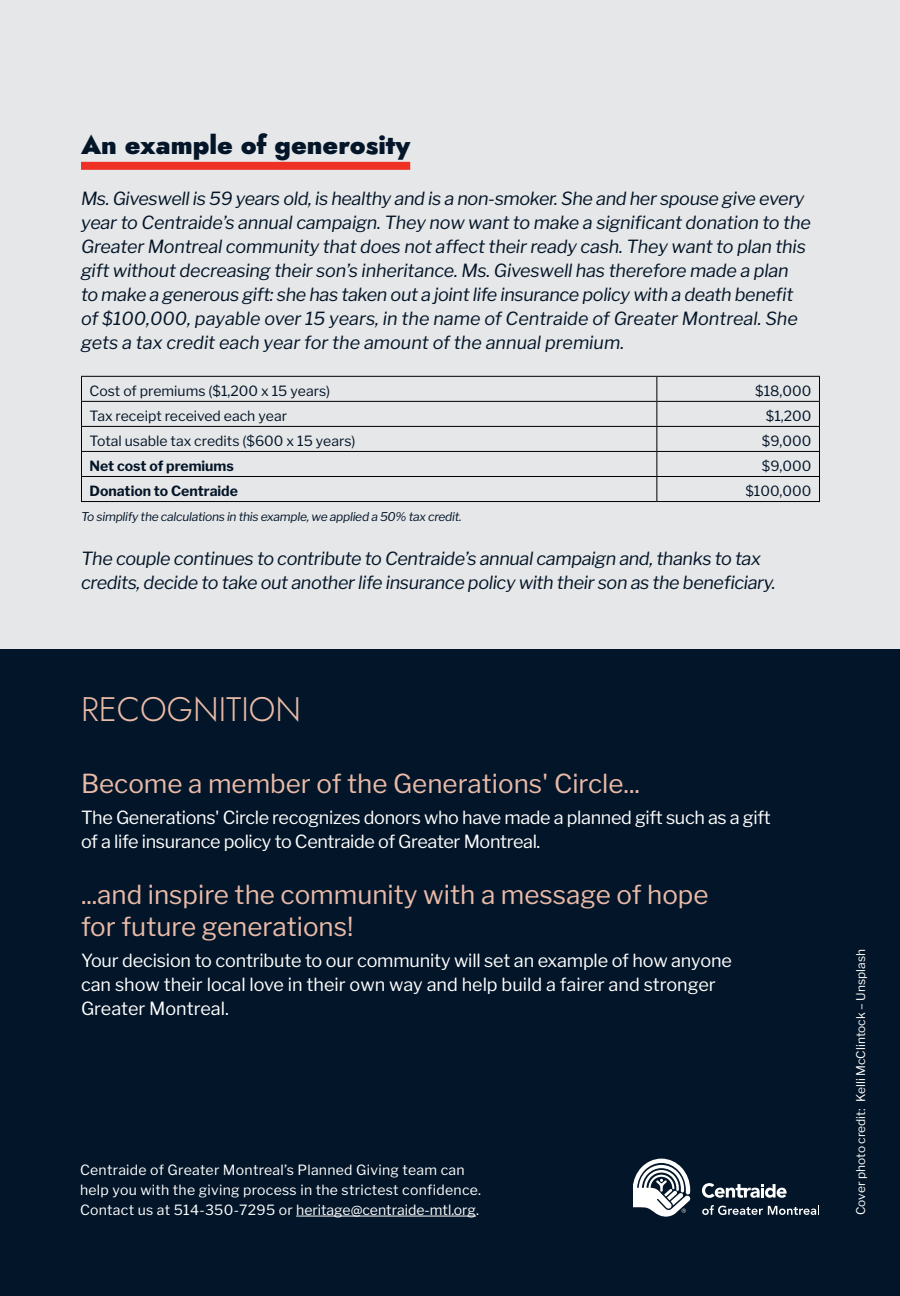
<style>
.page{position:relative;width:900px;height:1296px;background:#e6e7e8}
.page>*{position:absolute;margin:0;border:0;box-sizing:border-box;transform-origin:0 0}
.t1{font:300 34px "Jost";color:#e9baa8}
.t2{font:26px/32px "Libre Franklin";color:#e9baa8}
.t3{font:900 26px "Jost";color:#031528}
.t4{font:italic 18px/24px "Libre Franklin";letter-spacing:-.015em;color:#031528}
.t5{font:18px/24px "Libre Franklin";letter-spacing:-.015em;color:#fff}
.t6{font:14px/20px "Libre Franklin";letter-spacing:.02em;color:#fff}
.t7{font:14px "Libre Franklin";color:#031528}
.t8{font:700 14px "Libre Franklin";color:#031528}
.t9{font:italic 12px "Libre Franklin";letter-spacing:-.02em;color:#031528}
.t10{font:12px "Libre Franklin";color:#fff}
</style>
<div class="page">
<div style="left:0;top:649px;width:900px;height:647px;background:#031528"></div>
<hr style="left:296px;top:1216px;width:180px;height:1px;background:#fff">
<hr style="left:81px;top:376px;width:576px;height:1px;background:#000">
<hr style="left:657px;top:376px;width:163px;height:1px;background:#000">
<hr style="left:81px;top:401px;width:576px;height:1px;background:#000">
<hr style="left:657px;top:401px;width:163px;height:1px;background:#000">
<hr style="left:81px;top:426px;width:576px;height:1px;background:#000">
<hr style="left:657px;top:426px;width:163px;height:1px;background:#000">
<hr style="left:81px;top:451px;width:576px;height:1px;background:#000">
<hr style="left:657px;top:451px;width:163px;height:1px;background:#000">
<hr style="left:81px;top:476px;width:576px;height:1px;background:#000">
<svg style="left:81px;top:377px;width:1px;height:124px"></svg>
<hr style="left:657px;top:476px;width:163px;height:1px;background:#000">
<svg style="left:656px;top:377px;width:1px;height:124px"></svg>
<svg style="left:819px;top:377px;width:1px;height:124px"></svg>
<hr style="left:81px;top:501px;width:576px;height:1px;background:#000">
<hr style="left:657px;top:501px;width:163px;height:1px;background:#000">
<svg style="left:633px;top:1159px;width:57px;height:58px"></svg>
<svg style="left:702px;top:1183px;width:85px;height:15px"></svg>
<svg style="left:702px;top:1205px;width:117px;height:10px"></svg>
<div style="left:81px;top:162px;width:329px;height:8px;background:#ee3124"></div>
<h2 class="t3" style="left:81px;top:127px;width:331px">An example of generosity</h2>
<p class="t4" style="left:81px;top:186px;width:731px">Ms. Giveswell is 59 years old, is healthy and is a non-smoker. She and her spouse give every year to Centraide’s annual campaign. They now want to make a significant donation to the Greater Montreal community that does not affect their ready cash. They want to plan this gift without decreasing their son’s inheritance. Ms. Giveswell has therefore made a plan<br>to make a generous gift: she has taken out a joint life insurance policy with a death benefit of $100,000, payable over 15 years, in the name of Centraide of Greater Montreal. She gets a tax credit each year for the amount of the annual premium.</p>
<p class="t7" style="left:90px;top:382px;width:242px">Cost of premiums ($1,200 x 15 years)</p>
<p class="t7" style="left:755px;top:382px;width:58px">$18,000</p>
<p class="t7" style="left:90px;top:407px;width:199px">Tax receipt received each year</p>
<p class="t7" style="left:766px;top:407px;width:47px">$1,200</p>
<p class="t7" style="left:90px;top:432px;width:268px">Total usable tax credits ($600 x 15 years)</p>
<p class="t7" style="left:762px;top:432px;width:51px">$9,000</p>
<p class="t8" style="left:90px;top:457px;width:146px">Net cost of premiums</p>
<p class="t7" style="left:762px;top:457px;width:51px">$9,000</p>
<p class="t8" style="left:90px;top:482px;width:150px">Donation to Centraide</p>
<p class="t7" style="left:745px;top:482px;width:68px">$100,000</p>
<p class="t9" style="left:81px;top:509px;width:382px">To simplify the calculations in this example, we applied a 50% tax credit.</p>
<p class="t4" style="left:81px;top:546px;width:696px">The couple continues to contribute to Centraide’s annual campaign and, thanks to tax credits, decide to take out another life insurance policy with their son as the beneficiary.</p>
<h1 class="t1" style="left:81px;top:686px;width:222px">RECOGNITION</h1>
<h2 class="t2" style="left:81px;top:767px;width:560px">Become a member of the Generations' Circle...</h2>
<p class="t5" style="left:81px;top:805px;width:691px">The Generations' Circle recognizes donors who have made a planned gift such as a gift of a life insurance policy to Centraide of Greater Montreal.</p>
<h2 class="t2" style="left:81px;top:878px;width:629px">...and inspire the community with a message of hope for future generations!</h2>
<p class="t5" style="left:81px;top:948px;width:652px">Your decision to contribute to our community will set an example of how anyone can show their local love in their own way and help build a fairer and stronger<br>Greater Montreal.</p>
<p class="t6" style="left:80px;top:1160px;width:403px">Centraide of Greater Montreal’s Planned Giving team can help you with the giving process in the strictest confidence.<br>Contact us at 514-350-7295 or heritage@centraide-mtl.org.</p>
<p class="t10" style="left:854px;top:1215px;width:267px;rotate:-90deg">Cover photo credit: Kelli McClintock – Unsplash</p>
</div>
